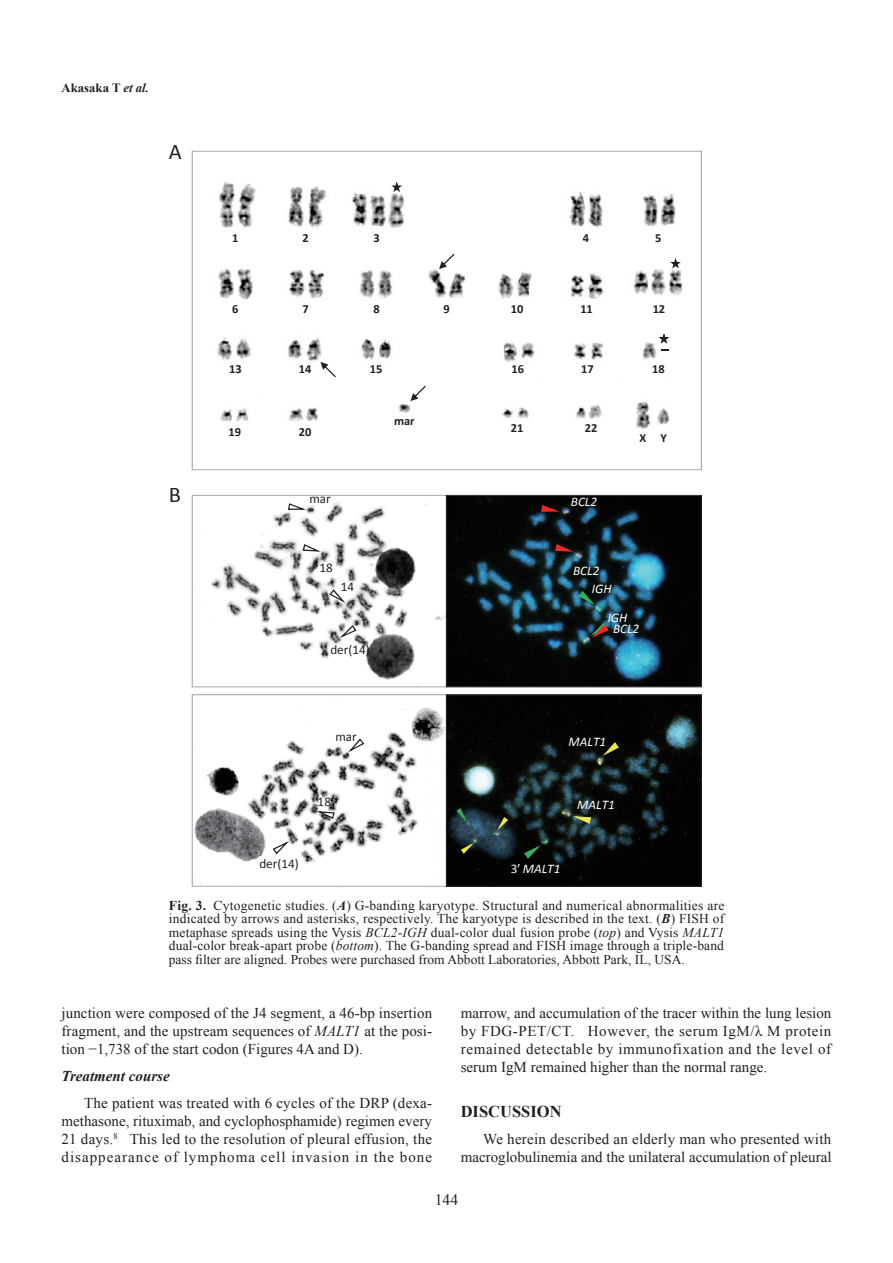
<style>
.page{position:relative;width:893px;height:1263px;background:#fff}
.page>*{position:absolute;margin:0;border:0;box-sizing:border-box;transform-origin:0 0}
.t1{font:22.35px "Calibri";color:#231f20}
.t2{font:700 16.5px "Times New Roman";color:#231f20}
.t3{font:15.75px "Times New Roman";color:#231f20}
.t4{font:15px/18px "Times New Roman";color:#231f20;text-align:justify}
.t5{font:italic 700 15px "Times New Roman";color:#231f20}
.t6{font:13.5px/13.5px "Times New Roman";color:#231f20;text-align:justify}
.t7{font:italic 13.2px/18.1px "Calibri";color:#fff}
.t8{font:13.2px "Calibri";color:#231f20}
.t9{font:700 12.75px "Times New Roman";color:#231f20}
.t10{font:700 12.45px "Calibri";color:#231f20}
.s1{font-style:italic}
.s2{font-style:normal}
.s3{font-family:"Century";font-style:normal}
.s4{font-weight:700}
.s5{font-weight:700;font-style:italic}
</style>
<div class="page">
<svg style="left:192px;top:495px;width:254px;height:192px"></svg>
<svg style="left:446px;top:495px;width:256px;height:192px;background:#0e1e25"></svg>
<svg style="left:192px;top:694px;width:254px;height:193px"></svg>
<svg style="left:446px;top:694px;width:256px;height:193px;background:#0f1516"></svg>
<svg style="left:192px;top:151px;width:510px;height:319px"></svg>
<svg style="left:316px;top:811px;width:19px;height:8px"></svg>
<svg style="left:348px;top:738px;width:16px;height:14px"></svg>
<svg style="left:273px;top:841px;width:16px;height:13px"></svg>
<svg style="left:573px;top:816px;width:18px;height:8px"></svg>
<svg style="left:603px;top:742px;width:16px;height:14px"></svg>
<svg style="left:524px;top:845px;width:17px;height:14px"></svg>
<svg style="left:461px;top:842px;width:13px;height:12px"></svg>
<svg style="left:497px;top:817px;width:11px;height:13px"></svg>
<svg style="left:456px;top:808px;width:11px;height:14px"></svg>
<svg style="left:303px;top:544px;width:18px;height:8px"></svg>
<svg style="left:288px;top:503px;width:18px;height:7px"></svg>
<svg style="left:340px;top:625px;width:16px;height:13px"></svg>
<svg style="left:329px;top:589px;width:17px;height:14px"></svg>
<svg style="left:555px;top:544px;width:19px;height:8px"></svg>
<svg style="left:541px;top:505px;width:18px;height:7px"></svg>
<svg style="left:578px;top:591px;width:17px;height:14px"></svg>
<svg style="left:591px;top:623px;width:18px;height:15px"></svg>
<svg style="left:439px;top:254px;width:15px;height:15px"></svg>
<svg style="left:320px;top:362px;width:16px;height:15px"></svg>
<svg style="left:391px;top:181px;width:11px;height:11px"></svg>
<svg style="left:670px;top:258px;width:11px;height:10px"></svg>
<svg style="left:659px;top:333px;width:10px;height:18px"></svg>
<svg style="left:410px;top:386px;width:16px;height:15px"></svg>
<p class="t9" style="left:62px;top:79px;width:89px">Akasaka T <span class="s1">et al.</span></p>
<h1 class="t1" style="left:169px;top:138px;width:14px">A</h1>
<h1 class="t1" style="left:169px;top:480px;width:14px">B</h1>
<p class="t10" style="left:232px;top:230px;width:8px">1</p>
<p class="t10" style="left:302px;top:230px;width:8px">2</p>
<p class="t10" style="left:373px;top:230px;width:8px">3</p>
<p class="t10" style="left:583px;top:230px;width:8px">4</p>
<p class="t10" style="left:655px;top:230px;width:8px">5</p>
<p class="t10" style="left:232px;top:300px;width:8px">6</p>
<p class="t10" style="left:302px;top:300px;width:8px">7</p>
<p class="t10" style="left:373px;top:300px;width:8px">8</p>
<p class="t10" style="left:443px;top:301px;width:8px">9</p>
<p class="t10" style="left:511px;top:301px;width:14px">10</p>
<p class="t10" style="left:580px;top:300px;width:14px">11</p>
<p class="t10" style="left:653px;top:300px;width:14px">12</p>
<p class="t10" style="left:229px;top:360px;width:14px">13</p>
<p class="t10" style="left:299px;top:360px;width:14px">14</p>
<p class="t10" style="left:370px;top:360px;width:14px">15</p>
<p class="t10" style="left:511px;top:360px;width:14px">16</p>
<p class="t10" style="left:581px;top:360px;width:14px">17</p>
<p class="t10" style="left:652px;top:360px;width:14px">18</p>
<p class="t10" style="left:394px;top:413px;width:22px">mar</p>
<p class="t10" style="left:228px;top:424px;width:14px">19</p>
<p class="t10" style="left:299px;top:424px;width:14px">20</p>
<p class="t10" style="left:511px;top:420px;width:14px">21</p>
<p class="t10" style="left:585px;top:420px;width:14px">22</p>
<p class="t8" style="left:309px;top:490px;width:23px">mar</p>
<p class="t7" style="left:571px;top:492px;width:28px">BCL2</p>
<p class="t10" style="left:639px;top:429px;width:29px">X Y</p>
<p class="t8" style="left:320px;top:559px;width:15px">18</p>
<p class="t8" style="left:341px;top:578px;width:15px">14</p>
<p class="t8" style="left:330px;top:642px;width:41px">der(14)</p>
<p class="t7" style="left:592px;top:561px;width:21px;text-indent:-19px">BCL2<br>IGH</p>
<p class="t7" style="left:613px;top:611px;width:28px;line-height:11.6px;text-indent:-5px">IGH<br>BCL2</p>
<p class="t8" style="left:335px;top:728px;width:23px">mar</p>
<p class="t8" style="left:318px;top:793px;width:15px">18</p>
<p class="t8" style="left:259px;top:855px;width:41px">der(14)</p>
<p class="t7" style="left:569px;top:732px;width:39px">MALT1</p>
<p class="t7" style="left:577px;top:795px;width:39px">MALT1</p>
<p class="t7" style="left:511px;top:859px;width:51px"><span class="s2">3</span><span class="s3">′</span> MALT1</p>
<p class="t6" style="left:169px;top:898px;width:557px"><span class="s4">Fig. 3.</span> Cytogenetic studies. (<span class="s5">A</span>) G-banding karyotype. Structural and numerical abnormalities are indicated by arrows and asterisks, respectively. The karyotype is described in the text. (<span class="s5">B</span>) FISH of metaphase spreads using the Vysis <span class="s1">BCL2</span>-<span class="s1">IGH</span> dual-color dual fusion probe (<span class="s1">top</span>) and Vysis <span class="s1">MALT1 </span>dual-color break-apart probe (<span class="s1">bottom</span>). The G-banding spread and FISH image through a triple-band pass filter are aligned. Probes were purchased from Abbott Laboratories, Abbott Park, IL, USA.</p>
<p class="t4" style="left:62px;top:1003px;width:372px">junction were composed of the J4 segment, a 46-bp insertion fragment, and the upstream sequences of <span class="s1">MALT1</span> at the posi&shy;tion −1,738 of the start codon (Figures 4A and D).</p>
<p class="t5" style="left:62px;top:1065px;width:110px">Treatment course</p>
<p class="t4" style="left:61px;top:1093px;width:372px;text-indent:23px">The patient was treated with 6 cycles of the DRP (dexa&shy;methasone, rituximab, and cyclophosphamide) regimen every 21 days.<sup>8</sup> This led to the resolution of pleural effusion, the disappearance of lymphoma cell invasion in the bone</p>
<p class="t4" style="left:461px;top:1003px;width:372px">marrow, and accumulation of the tracer within the lung lesion by FDG-PET/CT. However, the serum IgM/λ M protein remained detectable by immunofixation and the level of serum IgM remained higher than the normal range.</p>
<p class="t2" style="left:461px;top:1100px;width:102px">DISCUSSION</p>
<p class="t4" style="left:461px;top:1129px;width:372px;text-align:right">We herein described an elderly man who presented with macroglobulinemia and the unilateral accumulation of pleural</p>
<p class="t3" style="left:435px;top:1189px;width:25px">144</p>
</div>
